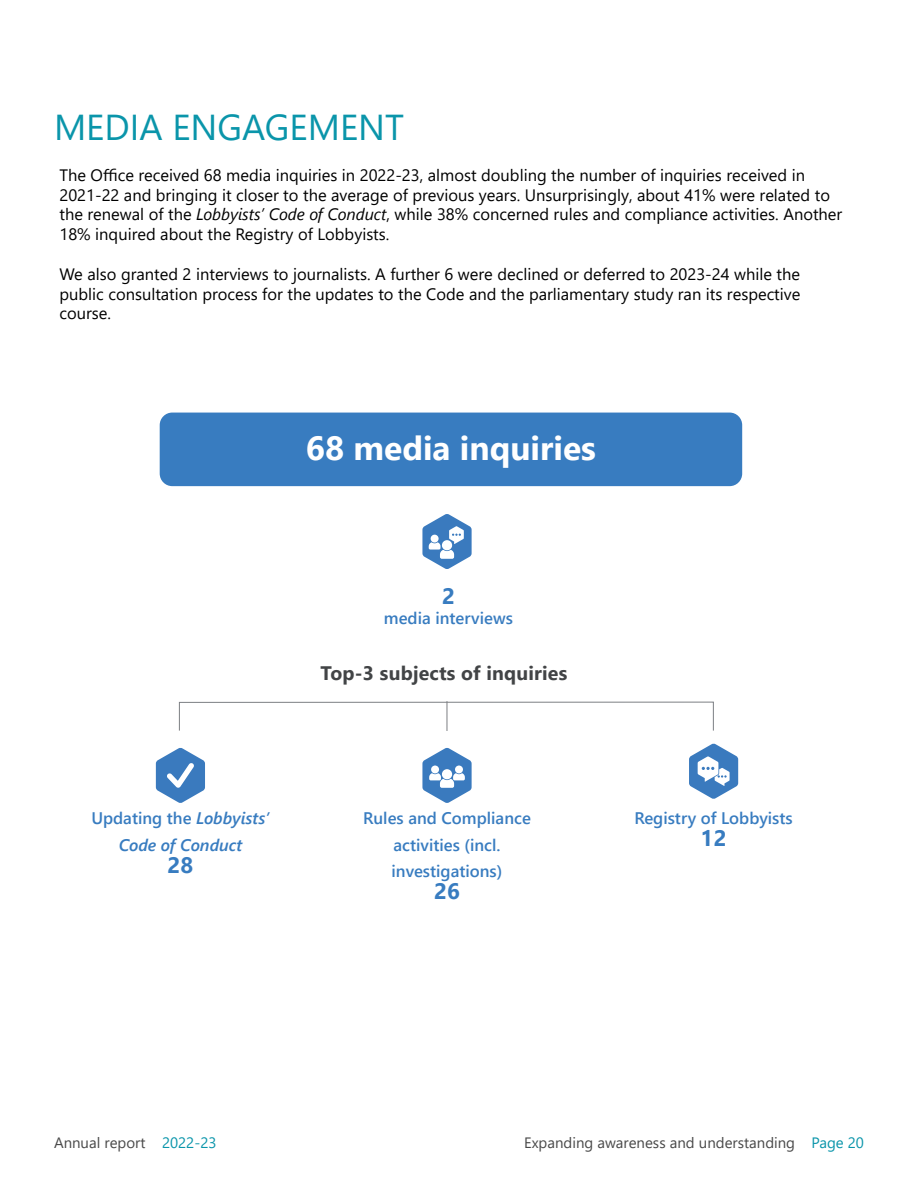
<style>
.page{position:relative;width:918px;height:1188px;background:#fff}
.page>*{position:absolute;margin:0;border:0;box-sizing:border-box;transform-origin:0 0}
.t1{font:36px "Segoe UI";color:#0a95aa}
.t2{font:700 33.45px "Segoe UI";color:#fff}
.t3{font:700 22.35px "Segoe UI";color:#387cc0}
.t4{font:700 19.5px "Segoe UI";letter-spacing:.01em;color:#424446}
.t5{font:600 16.8px/26.5px "Segoe UI";color:#387cc0;text-align:center}
.t6{font:italic 600 16.8px/26.5px "Segoe UI";color:#387cc0;text-align:center}
.t7{font:16.5px/19.8px "Segoe UI";color:#000}
.t8{font:15px "Segoe UI";color:#494949}
.s1{font-style:italic}
.s2{font-style:normal}
.s3{color:#0a95aa}
</style>
<div class="page">
<div style="left:160px;top:413px;width:582px;height:73px;background:#387cc0;border-radius:13px"></div>
<svg style="left:156px;top:748px;width:49px;height:55px"></svg>
<svg style="left:422px;top:748px;width:50px;height:55px"></svg>
<svg style="left:689px;top:744px;width:49px;height:55px"></svg>
<div style="left:179px;top:702px;width:535px;height:29px;border:1px solid #7c7f83"></div>
<hr style="left:447px;top:701px;width:1px;height:30px;background:#7c7f83">
<svg style="left:422px;top:514px;width:50px;height:55px"></svg>
<h1 class="t1" style="left:54px;top:93px;width:352px">MEDIA ENGAGEMENT</h1>
<p class="t7" style="left:60px;top:164px;width:784px">The Office received 68 media inquiries in 2022-23, almost doubling the number of inquiries received in 2021-22 and bringing it closer to the average of previous years. Unsurprisingly, about 41% were related to the renewal of the <span class="s1">Lobbyists’ Code of Conduct</span>, while 38% concerned rules and compliance activities. Another 18% inquired about the Registry of Lobbyists.</p>
<p class="t7" style="left:60px;top:263px;width:742px;text-align:justify">We also granted 2 interviews to journalists. A further 6 were declined or deferred to 2023-24 while the public consultation process for the updates to the Code and the parliamentary study ran its respective course.</p>
<h2 class="t2" style="left:306px;top:417px;width:292px">68 media inquiries</h2>
<h3 class="t3" style="left:442px;top:575px;width:14px">2</h3>
<p class="t5" style="left:384px;top:603px;width:130px">media interviews</p>
<p class="t4" style="left:321px;top:655px;width:248px">Top-3 subjects of inquiries</p>
<p class="t6" style="left:91px;top:802px;width:180px"><span class="s2">Updating the</span> Lobbyists’<br>Code of Conduct</p>
<h3 class="t3" style="left:168px;top:844px;width:27px">28</h3>
<p class="t5" style="left:363px;top:803px;width:169px">Rules and Compliance activities (incl. investigations)</p>
<h3 class="t3" style="left:434px;top:870px;width:27px">26</h3>
<p class="t5" style="left:634px;top:803px;width:160px">Registry of Lobbyists</p>
<h3 class="t3" style="left:701px;top:817px;width:27px">12</h3>
<p class="t8" style="left:54px;top:1128px;width:164px">Annual report <span class="s3">2022-23</span></p>
<p class="t8" style="left:524px;top:1128px;width:341px">Expanding awareness and understanding <span class="s3">Page 20</span></p>
</div>
